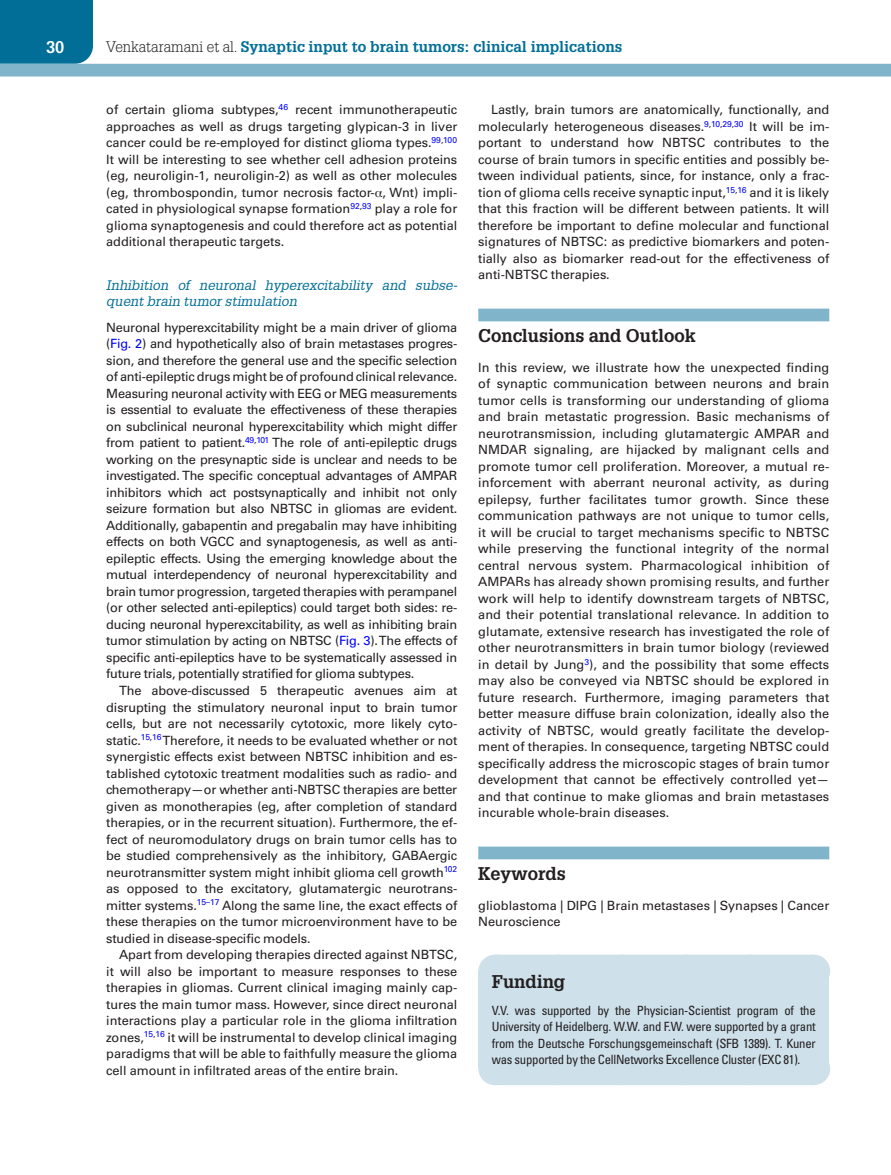
<style>
.page{position:relative;width:891px;height:1175px;background:#fff}
.page>*{position:absolute;margin:0;border:0;box-sizing:border-box;transform-origin:0 0}
.t1{font:700 18px "Glypha LT Std";letter-spacing:-.005em;color:#231f20}
.t2{font:700 16.5px "Glypha LT Std";color:#fff}
.t3{font:700 15px "Glypha LT Std";color:#006e96}
.t4{font:italic 13.5px/16.5px "Glypha LT Std";color:#006e96}
.t5{font:12.75px/16.5px "Univers LT Std";letter-spacing:-.005em;color:#231f20;text-align:justify}
.t6{font:condensed 12.75px/16.5px "Univers LT Std";letter-spacing:-.02em;color:#231f20;text-align:justify}
.s1{font-weight:300;color:#231f20}
.s2{font-family:"Gandhari Unicode"}
.s3{color:#00f}
</style>
<div class="page">
<div style="left:0;top:0;width:93px;height:64px;background:#006e96"></div>
<div style="left:0;top:64px;width:891px;height:12px;background:#7fb4ca"></div>
<div style="left:478px;top:308px;width:351px;height:13px;background:#7fb4ca"></div>
<div style="left:478px;top:846px;width:351px;height:13px;background:#7fb4ca"></div>
<div style="left:478px;top:971px;width:351px;height:33px;background:#cee0ea"></div>
<div style="left:495px;top:954px;width:318px;height:33px;background:#cee0ea"></div>
<svg style="left:558px;top:954px;width:223px;height:1px"></svg>
<hr style="left:813px;top:954px;width:1px;height:33px;background:#cee0ea">
<div style="left:478px;top:1002px;width:351px;height:65px;background:#cee0ea"></div>
<div style="left:495px;top:1052px;width:318px;height:33px;background:#cee0ea"></div>
<hr style="left:813px;top:1052px;width:1px;height:33px;background:#cee0ea">
<p class="t2" style="left:46px;top:37px;width:20px">30</p>
<p class="t3" style="left:106px;top:37px;width:518px"><span class="s1">Venkataramani et al.</span> Synaptic input to brain tumors: clinical implications</p>
<p class="t5" style="left:106px;top:102px;width:353px">of certain glioma subtypes,<sup>46</sup> recent immunotherapeutic approaches as well as drugs targeting glypican-3 in liver cancer could be re-employed for distinct glioma types.<sup>99</sup><sup>,</sup><sup>100<br></sup>It will be interesting to see whether cell adhesion proteins (eg, neuroligin-1, neuroligin-2) as well as other molecules (eg, thrombospondin, tumor necrosis factor-<span class="s2">α</span>, Wnt) impli&shy;cated in physiological synapse formation<sup>92</sup><sup>,</sup><sup>93</sup> play a role for glioma synaptogenesis and could therefore act as potential additional therapeutic targets.</p>
<p class="t4" style="left:106px;top:277px;width:353px">Inhibition of neuronal hyperexcitability and subse&shy;quent brain tumor stimulation</p>
<p class="t5" style="left:106px;top:319px;width:353px">Neuronal hyperexcitability might be a main driver of glioma (<span class="s3">Fig. 2</span>) and hypothetically also of brain metastases progres&shy;sion, and therefore the general use and the specific selection of anti-epileptic drugs might be of profound clinical relevance.<br>Measuring neuronal activity with EEG or MEG measurements is essential to evaluate the effectiveness of these therapies on subclinical neuronal hyperexcitability which might differ from patient to patient.<sup>49</sup><sup>,</sup><sup>101</sup> The role of anti-epileptic drugs working on the presynaptic side is unclear and needs to be investigated. The specific conceptual advantages of AMPAR inhibitors which act postsynaptically and inhibit not only seizure formation but also NBTSC in gliomas are evident.<br>Additionally, gabapentin and pregabalin may have inhibiting effects on both VGCC and synaptogenesis, as well as anti&shy;epileptic effects. Using the emerging knowledge about the mutual interdependency of neuronal hyperexcitability and brain tumor progression, targeted therapies with perampanel (or other selected anti-epileptics) could target both sides: re&shy;ducing neuronal hyperexcitability, as well as inhibiting brain tumor stimulation by acting on NBTSC (<span class="s3">Fig. 3</span>). The effects of specific anti-epileptics have to be systematically assessed in future trials, potentially stratified for glioma subtypes.</p>
<p class="t5" style="left:106px;top:682px;width:353px;text-indent:13px">The above-discussed 5 therapeutic avenues aim at disrupting the stimulatory neuronal input to brain tumor cells, but are not necessarily cytotoxic, more likely cyto&shy;static.<sup>15</sup><sup>,</sup><sup>16</sup> Therefore, it needs to be evaluated whether or not synergistic effects exist between NBTSC inhibition and es&shy;tablished cytotoxic treatment modalities such as radio- and chemotherapy—or whether anti-NBTSC therapies are better given as monotherapies (eg, after completion of standard therapies, or in the recurrent situation). Furthermore, the ef&shy;fect of neuromodulatory drugs on brain tumor cells has to be studied comprehensively as the inhibitory, GABAergic neurotransmitter system might inhibit glioma cell growth<sup>102 </sup>as opposed to the excitatory, glutamatergic neurotrans&shy;mitter systems.<sup>15–17</sup> Along the same line, the exact effects of these therapies on the tumor microenvironment have to be studied in disease-specific models.</p>
<p class="t5" style="left:106px;top:946px;width:353px;text-indent:13px">Apart from developing therapies directed against NBTSC, it will also be important to measure responses to these therapies in gliomas. Current clinical imaging mainly cap&shy;tures the main tumor mass. However, since direct neuronal interactions play a particular role in the glioma infiltration zones,<sup>15</sup><sup>,</sup><sup>16</sup> it will be instrumental to develop clinical imaging paradigms that will be able to faithfully measure the glioma cell amount in infiltrated areas of the entire brain.</p>
<p class="t5" style="left:478px;top:102px;width:353px;text-indent:13px">Lastly, brain tumors are anatomically, functionally, and molecularly heterogeneous diseases.<sup>9</sup><sup>,</sup><sup>10</sup><sup>,</sup><sup>29</sup><sup>,</sup><sup>30</sup> It will be im&shy;portant to understand how NBTSC contributes to the course of brain tumors in specific entities and possibly be&shy;tween individual patients, since, for instance, only a frac&shy;tion of glioma cells receive synaptic input,<sup>15</sup><sup>,</sup><sup>16</sup> and it is likely that this fraction will be different between patients. It will therefore be important to define molecular and functional signatures of NBTSC: as predictive biomarkers and poten&shy;tially also as biomarker read-out for the effectiveness of anti-NBTSC therapies.</p>
<h1 class="t1" style="left:478px;top:325px;width:219px">Conclusions and Outlook</h1>
<p class="t5" style="left:478px;top:359px;width:353px">In this review, we illustrate how the unexpected finding of synaptic communication between neurons and brain tumor cells is transforming our understanding of glioma and brain metastatic progression. Basic mechanisms of neurotransmission, including glutamatergic AMPAR and NMDAR signaling, are hijacked by malignant cells and promote tumor cell proliferation. Moreover, a mutual re&shy;inforcement with aberrant neuronal activity, as during epilepsy, further facilitates tumor growth. Since these communication pathways are not unique to tumor cells, it will be crucial to target mechanisms specific to NBTSC while preserving the functional integrity of the normal central nervous system. Pharmacological inhibition of AMPARs has already shown promising results, and further work will help to identify downstream targets of NBTSC, and their potential translational relevance. In addition to glutamate, extensive research has investigated the role of other neurotransmitters in brain tumor biology (reviewed in detail by Jung<sup>3</sup>), and the possibility that some effects may also be conveyed via NBTSC should be explored in future research. Furthermore, imaging parameters that better measure diffuse brain colonization, ideally also the activity of NBTSC, would greatly facilitate the develop&shy;ment of therapies. In consequence, targeting NBTSC could specifically address the microscopic stages of brain tumor development that cannot be effectively controlled yet— and that continue to make gliomas and brain metastases incurable whole-brain diseases.</p>
<h1 class="t1" style="left:478px;top:862px;width:89px">Keywords</h1>
<p class="t5" style="left:478px;top:897px;width:353px">glioblastoma | DIPG | Brain metastases | Synapses | Cancer<br>Neuroscience</p>
<h1 class="t1" style="left:492px;top:970px;width:75px">Funding</h1>
<p class="t6" style="left:492px;top:1001px;width:326px">V.V. was supported by the Physician-Scientist program of the University of Heidelberg. W.W. and F.W. were supported by a grant from the Deutsche Forschungsgemeinschaft (SFB 1389). T. Kuner was supported by the CellNetworks Excellence Cluster (EXC 81).</p>
</div>
